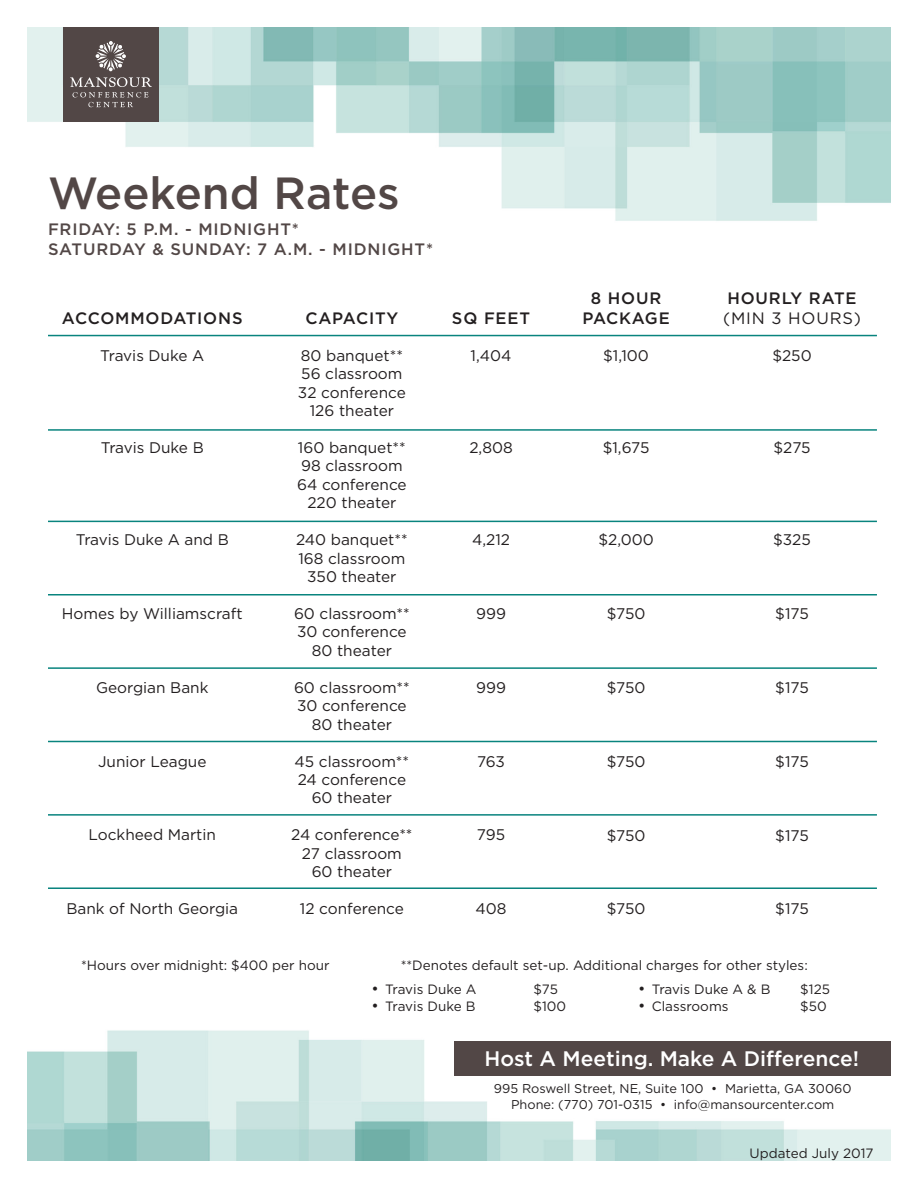
<style>
.page{position:relative;width:918px;height:1188px;background:#fff}
.page>*{position:absolute;margin:0;border:0;box-sizing:border-box;transform-origin:0 0}
.t1{font:500 45px "Gotham";color:#524746}
.t2{font:500 21px "Gotham";color:#fff}
.t3{font:500 16.5px "Gotham";letter-spacing:.05em;color:#524746}
.Body{font:500 16.5px/19.8px "Gotham";letter-spacing:.05em;color:#231f20;text-align:center}
.Body-2{font:16.5px/19.8px "Gotham";letter-spacing:.05em;color:#231f20}
.Body-3{font:15.3px/18.5px "Gotham";color:#231f20;text-align:center}
.Body-4{font:13.5px "Gotham";color:#231f20}
.Bulleted_Lists{font:13.5px "Gotham";color:#231f20}
.t4{font:12.75px "Gotham";color:#231f20}
.s1{font-weight:500}
.s2{font-size:15.3px}
</style>
<div class="page">
<img style="left:27px;top:27px;width:864px;height:1134px">
<div style="left:454px;top:1041px;width:437px;height:35px;background:#524746"></div>
<div style="left:63px;top:27px;width:96px;height:94px;background:#524746"></div>
<svg style="left:96px;top:41px;width:30px;height:30px"></svg>
<svg style="left:70px;top:77px;width:82px;height:30px"></svg>
<hr style="left:48px;top:429px;width:829px;height:2px;background:#09847e">
<hr style="left:48px;top:335px;width:829px;height:1px;background:#09847e">
<hr style="left:48px;top:594px;width:829px;height:2px;background:#09847e">
<hr style="left:48px;top:521px;width:829px;height:1px;background:#09847e">
<hr style="left:48px;top:741px;width:829px;height:1px;background:#09847e">
<hr style="left:48px;top:667px;width:829px;height:2px;background:#09847e">
<hr style="left:48px;top:887px;width:829px;height:2px;background:#09847e">
<hr style="left:48px;top:814px;width:829px;height:2px;background:#09847e">
<p class="t1" style="left:48px;top:163px;width:353px">Weekend Rates</p>
<p class="t3" style="left:48px;top:219px;width:253px">FRIDAY: 5 P.M. - MIDNIGHT*</p>
<p class="t3" style="left:48px;top:239px;width:387px">SATURDAY &amp; SUNDAY: 7 A.M. - MIDNIGHT*</p>
<p class="Body" style="left:62px;top:308px;width:182px">ACCOMMODATIONS</p>
<p class="Body-3" style="left:100px;top:346px;width:106px">Travis Duke A</p>
<p class="Body-3" style="left:101px;top:438px;width:105px">Travis Duke B</p>
<p class="Body-3" style="left:76px;top:530px;width:154px">Travis Duke A and B</p>
<p class="Body-3" style="left:62px;top:604px;width:182px">Homes by Williamscraft</p>
<p class="Body-3" style="left:96px;top:678px;width:114px">Georgian Bank</p>
<p class="Body-3" style="left:98px;top:752px;width:110px">Junior League</p>
<p class="Body-3" style="left:89px;top:825px;width:129px">Lockheed Martin</p>
<p class="Body-3" style="left:66px;top:899px;width:173px">Bank of North Georgia</p>
<p class="Body" style="left:305px;top:308px;width:95px">CAPACITY</p>
<p class="Body-3" style="left:301px;top:346px;width:104px">80 banquet**</p>
<p class="Body-3" style="left:301px;top:364px;width:103px">56 classroom</p>
<p class="Body-3" style="left:298px;top:383px;width:109px">32 conference</p>
<p class="Body-3" style="left:310px;top:401px;width:86px">126 theater</p>
<p class="Body-3" style="left:298px;top:438px;width:109px">160 banquet**</p>
<p class="Body-3" style="left:301px;top:456px;width:103px">98 classroom</p>
<p class="Body-3" style="left:297px;top:475px;width:111px">64 conference</p>
<p class="Body-3" style="left:307px;top:493px;width:90px">220 theater</p>
<p class="Body-3" style="left:296px;top:530px;width:113px">240 banquet**</p>
<p class="Body-3" style="left:298px;top:549px;width:109px">168 classroom</p>
<p class="Body-3" style="left:307px;top:567px;width:91px">350 theater</p>
<p class="Body-3" style="left:294px;top:604px;width:117px">60 classroom**</p>
<p class="Body-3" style="left:297px;top:622px;width:111px">30 conference</p>
<p class="Body-3" style="left:312px;top:641px;width:82px">80 theater</p>
<p class="Body-3" style="left:294px;top:678px;width:117px">60 classroom**</p>
<p class="Body-3" style="left:297px;top:696px;width:111px">30 conference</p>
<p class="Body-3" style="left:312px;top:715px;width:82px">80 theater</p>
<p class="Body-3" style="left:295px;top:752px;width:116px">45 classroom**</p>
<p class="Body-3" style="left:298px;top:770px;width:110px">24 conference</p>
<p class="Body-3" style="left:312px;top:788px;width:82px">60 theater</p>
<p class="Body-3" style="left:291px;top:825px;width:123px">24 conference**</p>
<p class="Body-3" style="left:302px;top:844px;width:102px">27 classroom<br>60 theater</p>
<p class="Body-3" style="left:300px;top:899px;width:105px">12 conference</p>
<p class="Body" style="left:452px;top:308px;width:80px">SQ FEET</p>
<p class="Body-3" style="left:471px;top:346px;width:42px">1,404</p>
<p class="Body-3" style="left:469px;top:438px;width:45px">2,808</p>
<p class="Body-3" style="left:472px;top:530px;width:40px">4,212</p>
<p class="Body-3" style="left:476px;top:604px;width:31px">999</p>
<p class="Body-3" style="left:476px;top:678px;width:31px">999</p>
<p class="Body-3" style="left:477px;top:752px;width:30px">763</p>
<p class="Body-3" style="left:477px;top:825px;width:30px">795</p>
<p class="Body-3" style="left:476px;top:899px;width:32px">408</p>
<p class="Body" style="left:582px;top:288px;width:89px">8 HOUR<br>PACKAGE</p>
<p class="Body-3" style="left:603px;top:346px;width:47px">$1,100</p>
<p class="Body-3" style="left:603px;top:438px;width:48px">$1,675</p>
<p class="Body-3" style="left:598px;top:530px;width:57px">$2,000</p>
<p class="Body-3" style="left:607px;top:604px;width:40px">$750</p>
<p class="Body-3" style="left:607px;top:678px;width:40px">$750</p>
<p class="Body-3" style="left:607px;top:752px;width:40px">$750</p>
<p class="Body-3" style="left:607px;top:826px;width:40px">$750</p>
<p class="Body-3" style="left:607px;top:899px;width:40px">$750</p>
<p class="Body-2" style="left:723px;top:288px;width:139px"><span class="s1">HOURLY RATE </span>(MIN 3 HOURS)</p>
<p class="Body-3" style="left:772px;top:346px;width:41px">$250</p>
<p class="Body-3" style="left:774px;top:438px;width:38px">$275</p>
<p class="Body-3" style="left:773px;top:530px;width:39px">$325</p>
<p class="Body-3" style="left:775px;top:604px;width:35px">$175</p>
<p class="Body-3" style="left:775px;top:678px;width:35px">$175</p>
<p class="Body-3" style="left:775px;top:752px;width:35px">$175</p>
<p class="Body-3" style="left:775px;top:826px;width:35px">$175</p>
<p class="Body-3" style="left:775px;top:899px;width:35px">$175</p>
<p class="Body-4" style="left:81px;top:957px;width:250px">*Hours over midnight: $400 per hour</p>
<p class="Body-4" style="left:401px;top:957px;width:409px">**Denotes default set-up. Additional charges for other styles:</p>
<p class="Bulleted_Lists" style="left:372px;top:981px;width:106px"><span class="s2">•</span> Travis Duke A</p>
<p class="Bulleted_Lists" style="left:534px;top:981px;width:26px">$75</p>
<p class="Bulleted_Lists" style="left:372px;top:997px;width:105px"><span class="s2">•</span> Travis Duke B</p>
<p class="Bulleted_Lists" style="left:534px;top:997px;width:34px">$100</p>
<p class="Bulleted_Lists" style="left:638px;top:981px;width:134px"><span class="s2">•</span> Travis Duke A &amp; B</p>
<p class="Bulleted_Lists" style="left:800px;top:981px;width:31px">$125</p>
<p class="Bulleted_Lists" style="left:638px;top:997px;width:92px"><span class="s2">•</span> Classrooms</p>
<p class="Bulleted_Lists" style="left:800px;top:997px;width:28px">$50</p>
<p class="t2" style="left:485px;top:1045px;width:376px">Host A Meeting. Make A Difference!</p>
<p class="t4" style="left:494px;top:1081px;width:359px">995 Roswell Street, NE, Suite 100 • Marietta, GA 30060</p>
<p class="t4" style="left:511px;top:1096px;width:325px">Phone: (770) 701-0315 • info@mansourcenter.com</p>
<p class="Body-4" style="left:750px;top:1144px;width:126px">Updated July 2017</p>
</div>
